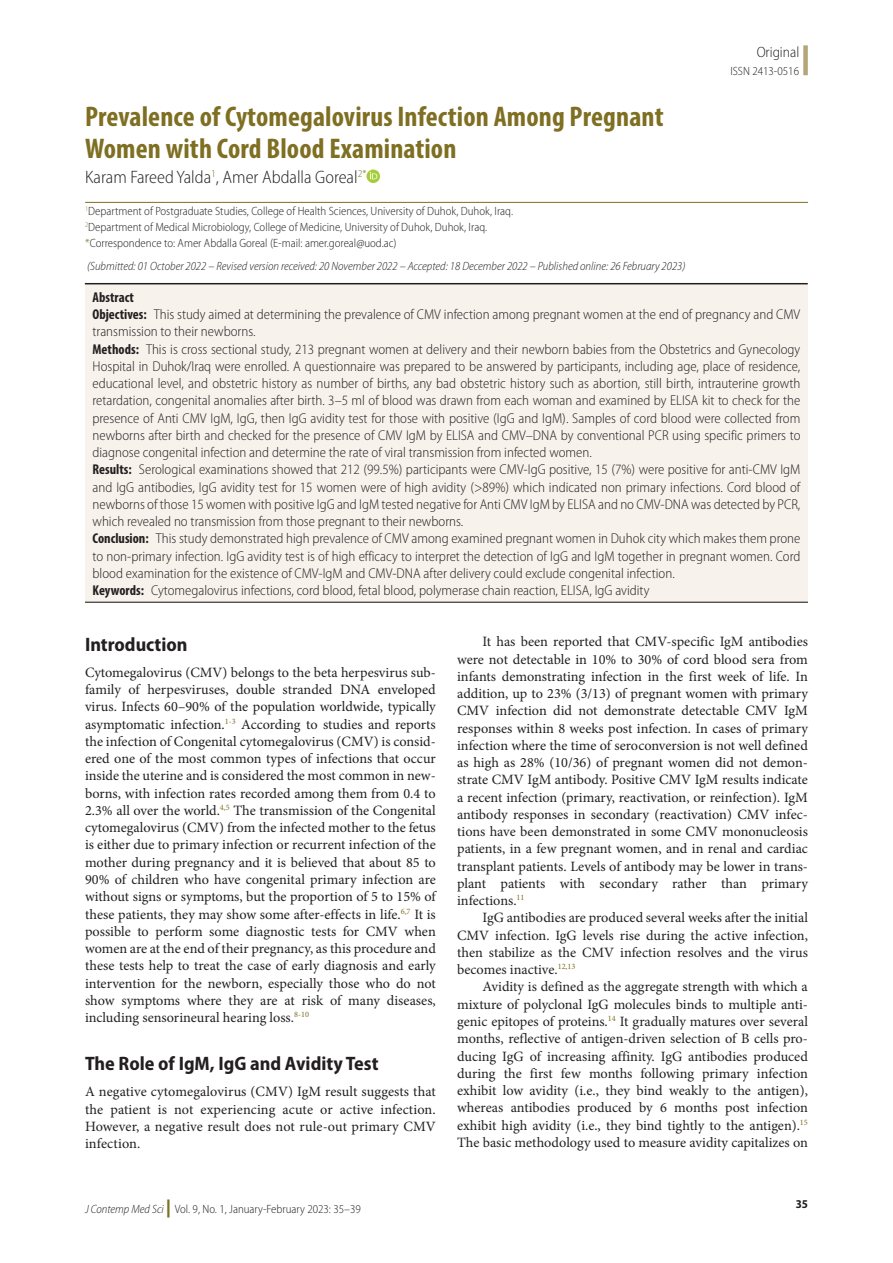
<style>
.page{position:relative;width:893px;height:1263px;background:#fff}
.page>*{position:absolute;margin:0;border:0;box-sizing:border-box;transform-origin:0 0}
.Article_Title{font:700 condensed 28.5px/31.5px "Myriad Pro";letter-spacing:.005em;color:#7e6f22}
.t1{font:700 semi-condensed 19.5px "Myriad Pro";color:#231f20}
.Author{font:300 semi-condensed 18px "Myriad Pro";color:#231f20}
.t2{font:300 semi-condensed 15px "Myriad Pro";color:#231f20}
.Abstract_Tx{font:300 semi-condensed 14.25px/17.2px "Myriad Pro";color:#231f20;text-align:justify}
.Tx{font:14.25px/17.2px "Minion Pro";color:#231f20;text-align:justify}
.Txf{font:14.25px/17.2px "Minion Pro";color:#231f20;text-align:justify}
.Abstract_Tx-2{font:700 condensed 14.25px "Myriad Pro";color:#231f20}
.Author_Aff{font:300 semi-condensed 12px "Myriad Pro";color:#231f20}
.t3{font:italic 300 semi-condensed 12px "Myriad Pro";color:#242021}
.t4{font:700 semi-condensed 12px "Myriad Pro";color:#231f20}
.s1{color:#7e6f22}
.s2{font-weight:700;font-stretch:condensed}
.s3{font-style:italic}
.s4{font-weight:900;font-stretch:normal;font-size:18px;color:#7e6f22}
</style>
<div class="page">
<div style="left:803px;top:45px;width:5px;height:30px;background:#b4a678"></div>
<svg style="left:366px;top:170px;width:14px;height:13px"></svg>
<svg style="left:370px;top:172px;width:7px;height:7px"></svg>
<hr style="left:85px;top:202px;width:723px;height:1px;background:#7e6f22">
<div style="left:85px;top:284px;width:723px;height:319px;background:#f7f2ec"></div>
<hr style="left:85px;top:602px;width:723px;height:1px;background:#231f20">
<hr style="left:85px;top:283px;width:723px;height:1px;background:#231f20">
<p class="t2" style="left:757px;top:43px;width:44px">Original</p>
<p class="Article_Title" style="left:85px;top:100px;width:580px">Prevalence of Cytomegalovirus Infection Among Pregnant<br>Women with Cord Blood Examination</p>
<p class="Author" style="left:85px;top:166px;width:283px">Karam Fareed Yalda<sup>1</sup>, Amer Abdalla Goreal<sup>2*</sup></p>
<p class="Author_Aff" style="left:85px;top:204px;width:429px"><sup>1</sup>Department of Postgraduate Studies, College of Health Sciences, University of Duhok, Duhok, Iraq.</p>
<p class="Author_Aff" style="left:85px;top:220px;width:404px"><sup>2</sup>Department of Medical Microbiology, College of Medicine, University of Duhok, Duhok, Iraq.</p>
<p class="Author_Aff" style="left:85px;top:236px;width:313px"><span class="s1">*</span>Correspondence to: Amer Abdalla Goreal (E-mail: amer.goreal@uod.ac)</p>
<p class="t3" style="left:87px;top:259px;width:600px">(Submitted: 01 October 2022 – Revised version received: 20 November 2022 – Accepted: 18 December 2022 – Published online: 26 February 2023)</p>
<p class="Author_Aff" style="left:730px;top:63px;width:70px">ISSN 2413-0516</p>
<p class="Abstract_Tx-2" style="left:93px;top:288px;width:43px">Abstract</p>
<p class="Abstract_Tx" style="left:93px;top:306px;width:709px"><span class="s2">Objectives:</span> This study aimed at determining the prevalence of CMV infection among pregnant women at the end of pregnancy and CMV transmission to their newborns.</p>
<p class="Abstract_Tx" style="left:93px;top:340px;width:709px"><span class="s2">Methods:</span> This is cross sectional study, 213 pregnant women at delivery and their newborn babies from the Obstetrics and Gynecology Hospital in Duhok/Iraq were enrolled. A questionnaire was prepared to be answered by participants, including age, place of residence, educational level, and obstetric history as number of births, any bad obstetric history such as abortion, still birth, intrauterine growth retardation, congenital anomalies after birth. 3–5 ml of blood was drawn from each woman and examined by ELISA kit to check for the presence of Anti CMV IgM, IgG, then IgG avidity test for those with positive (IgG and IgM). Samples of cord blood were collected from newborns after birth and checked for the presence of CMV IgM by ELISA and CMV–DNA by conventional PCR using specific primers to diagnose congenital infection and determine the rate of viral transmission from infected women.</p>
<p class="Abstract_Tx" style="left:93px;top:461px;width:709px"><span class="s2">Results:</span> Serological examinations showed that 212 (99.5%) participants were CMV-IgG positive, 15 (7%) were positive for anti-CMV IgM and IgG antibodies, IgG avidity test for 15 women were of high avidity (&gt;89%) which indicated non primary infections. Cord blood of newborns of those 15 women with positive IgG and IgM tested negative for Anti CMV IgM by ELISA and no CMV-DNA was detected by PCR, which revealed no transmission from those pregnant to their newborns.</p>
<p class="Abstract_Tx" style="left:93px;top:530px;width:709px"><span class="s2">Conclusion:</span> This study demonstrated high prevalence of CMV among examined pregnant women in Duhok city which makes them prone to non-primary infection. IgG avidity test is of high efficacy to interpret the detection of IgG and IgM together in pregnant women. Cord blood examination for the existence of CMV-IgM and CMV-DNA after delivery could exclude congenital infection.</p>
<p class="Abstract_Tx" style="left:93px;top:582px;width:558px"><span class="s2">Keywords:</span> Cytomegalovirus infections, cord blood, fetal blood, polymerase chain reaction, ELISA, IgG avidity</p>
<h1 class="t1" style="left:85px;top:633px;width:104px">Introduction</h1>
<p class="Txf" style="left:85px;top:664px;width:352px">Cytomegalovirus (CMV) belongs to the beta herpesvirus sub&shy;family of herpesviruses, double stranded DNA enveloped virus. Infects 60–90% of the population worldwide, typically asymptomatic infection.<sup>1-3</sup> According to studies and reports the infection of Congenital cytomegalovirus (CMV) is consid&shy;ered one of the most common types of infections that occur inside the uterine and is considered the most common in new&shy;borns, with infection rates recorded among them from 0.4 to 2.3% all over the world.<sup>4,5</sup> The transmission of the Congenital cytomegalovirus (CMV) from the infected mother to the fetus is either due to primary infection or recurrent infection of the mother during pregnancy and it is believed that about 85 to 90% of children who have congenital primary infection are without signs or symptoms, but the proportion of 5 to 15% of these patients, they may show some after-effects in life.<sup>6,7</sup> It is possible to perform some diagnostic tests for CMV when women are at the end of their pregnancy, as this procedure and these tests help to treat the case of early diagnosis and early intervention for the newborn, especially those who do not show symptoms where they are at risk of many diseases, including sensorineural hearing loss.<sup>8-10</sup></p>
<h1 class="t1" style="left:85px;top:1052px;width:295px">The Role of IgM, IgG and Avidity Test</h1>
<p class="Txf" style="left:85px;top:1083px;width:352px">A negative cytomegalovirus (CMV) IgM result suggests that the patient is not experiencing acute or active infection.<br>However, a negative result does not rule-out primary CMV infection.</p>
<p class="Author_Aff" style="left:85px;top:1201px;width:277px"><span class="s3">J Contemp Med Sci</span> <span class="s4">|</span> Vol. 9, No. 1, January-February 2023: 35–39</p>
<p class="Tx" style="left:457px;top:633px;width:352px;text-indent:26px">It has been reported that CMV-specific IgM antibodies were not detectable in 10% to 30% of cord blood sera from infants demonstrating infection in the first week of life. In addition, up to 23% (3/13) of pregnant women with primary CMV infection did not demonstrate detectable CMV IgM responses within 8 weeks post infection. In cases of primary infection where the time of seroconversion is not well defined as high as 28% (10/36) of pregnant women did not demon&shy;strate CMV IgM antibody. Positive CMV IgM results indicate a recent infection (primary, reactivation, or reinfection). IgM antibody responses in secondary (reactivation) CMV infec&shy;tions have been demonstrated in some CMV mononucleosis patients, in a few pregnant women, and in renal and cardiac transplant patients. Levels of antibody may be lower in trans&shy;plant patients with secondary rather than primary infections.<sup>11</sup></p>
<p class="Tx" style="left:457px;top:909px;width:352px;text-indent:26px">IgG antibodies are produced several weeks after the initial CMV infection. IgG levels rise during the active infection, then stabilize as the CMV infection resolves and the virus becomes inactive.<sup>12,13</sup></p>
<p class="Tx" style="left:457px;top:978px;width:352px;text-indent:26px">Avidity is defined as the aggregate strength with which a mixture of polyclonal IgG molecules binds to multiple anti&shy;genic epitopes of proteins.<sup>14</sup> It gradually matures over several months, reflective of antigen-driven selection of B cells pro&shy;ducing IgG of increasing affinity. IgG antibodies produced during the first few months following primary infection exhibit low avidity (i.e., they bind weakly to the antigen), whereas antibodies produced by 6 months post infection exhibit high avidity (i.e., they bind tightly to the antigen).<sup>15<br></sup>The basic methodology used to measure avidity capitalizes on</p>
<p class="t4" style="left:796px;top:1197px;width:14px">35</p>
</div>
